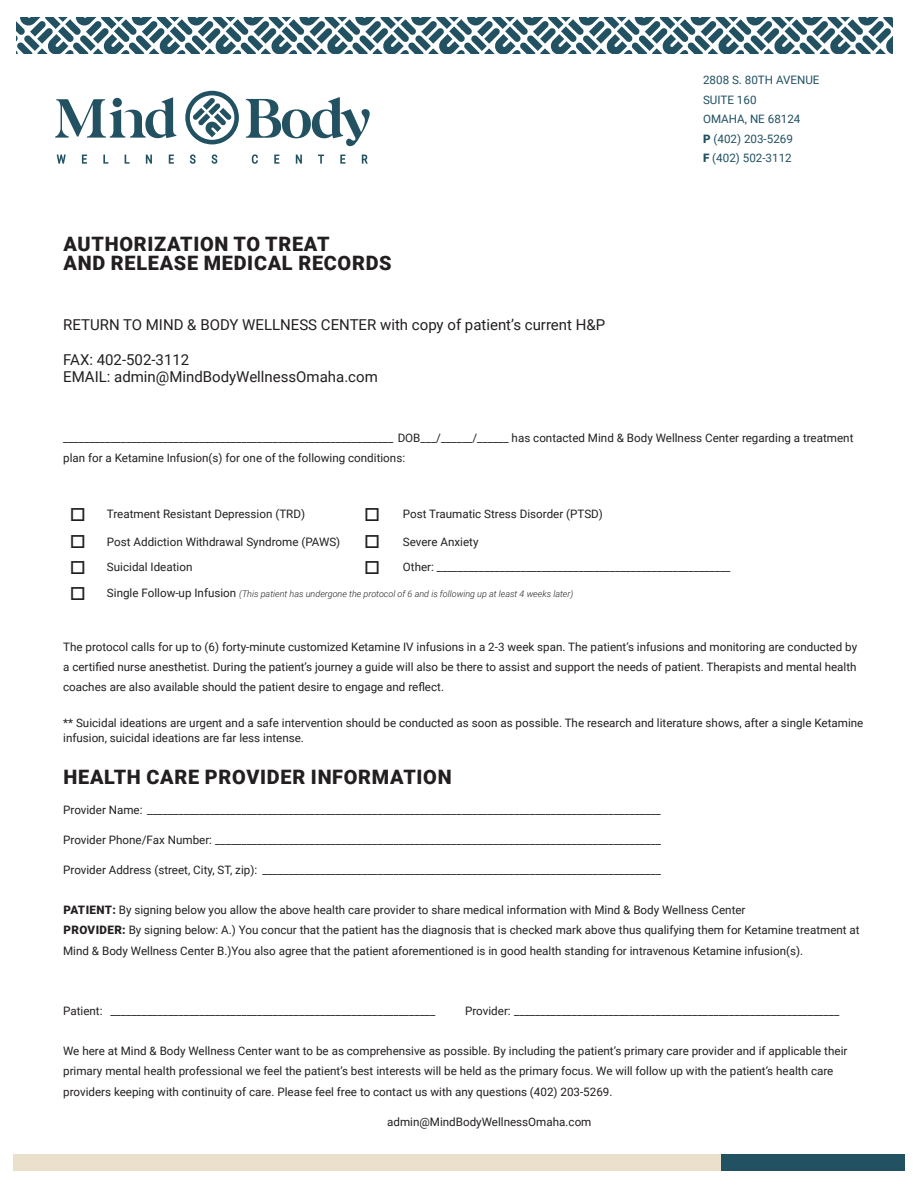
<style>
.page{position:relative;width:918px;height:1188px;background:#fff}
.page>*{position:absolute;margin:0;border:0;box-sizing:border-box;transform-origin:0 0}
.t1{font:900 19.8px/19.5px "Roboto";letter-spacing:.035em;color:#231f20}
.t2{font:15px/17.2px "Roboto";color:#231f20}
.t3{font:11.7px/20.2px "Roboto";color:#231f20}
.t4{font:11.7px/19.5px "Roboto";color:#215162}
.t5{font:italic 300 9px "Roboto";color:#231f20}
.s1{font-weight:900}
.s2{font-weight:400;font-style:normal;font-size:11.7px}
</style>
<div class="page">
<svg style="left:55px;top:91px;width:315px;height:55px"></svg>
<svg style="left:274px;top:155px;width:5px;height:9px"></svg>
<svg style="left:296px;top:155px;width:6px;height:9px"></svg>
<svg style="left:252px;top:154px;width:6px;height:10px"></svg>
<svg style="left:212px;top:154px;width:5px;height:10px"></svg>
<svg style="left:57px;top:155px;width:9px;height:9px"></svg>
<svg style="left:318px;top:155px;width:6px;height:9px"></svg>
<svg style="left:340px;top:155px;width:5px;height:9px"></svg>
<svg style="left:362px;top:155px;width:6px;height:9px"></svg>
<svg style="left:190px;top:154px;width:6px;height:10px"></svg>
<svg style="left:82px;top:155px;width:5px;height:9px"></svg>
<svg style="left:125px;top:155px;width:5px;height:9px"></svg>
<svg style="left:103px;top:155px;width:5px;height:9px"></svg>
<svg style="left:146px;top:155px;width:6px;height:9px"></svg>
<svg style="left:169px;top:155px;width:5px;height:9px"></svg>
<svg style="left:17px;top:17px;width:875px;height:37px"></svg>
<div style="left:14px;top:1155px;width:878px;height:16px;background:#eae0cb"></div>
<div style="left:721px;top:1155px;width:183px;height:16px;background:#225162"></div>
<h1 class="t1" style="left:64px;top:233px;width:330px">AUTHORIZATION TO TREAT<br>AND RELEASE MEDICAL RECORDS</h1>
<p class="t2" style="left:63px;top:316px;width:544px">RETURN TO MIND &amp; BODY WELLNESS CENTER with copy of patient’s current H&amp;P</p>
<p class="t2" style="left:63px;top:350px;width:316px">FAX: 402-502-3112<br>EMAIL: admin@MindBodyWellnessOmaha.com</p>
<p class="t4" style="left:703px;top:70px;width:118px">2808 S. 80TH AVENUE<br>SUITE 160<br>OMAHA, NE 68124<br><span class="s1">P</span> (402) 203-5269<br><span class="s1">F</span> (402) 502-3112</p>
<p class="t3" style="left:63px;top:427px;width:792px">_______________________________________________________________ DOB___/______/______ has contacted Mind &amp; Body Wellness Center regarding a treatment plan for a Ketamine Infusion(s) for one of the following conditions:</p>
<p class="t3" style="left:70px;top:503px;width:237px">□ Treatment Resistant Depression (TRD)</p>
<p class="t3" style="left:364px;top:503px;width:240px">□ Post Traumatic Stress Disorder (PTSD)</p>
<p class="t3" style="left:70px;top:531px;width:272px">□ Post Addiction Withdrawal Syndrome (PAWS)</p>
<p class="t3" style="left:364px;top:531px;width:116px">□ Severe Anxiety</p>
<p class="t3" style="left:70px;top:557px;width:124px">□ Suicidal Ideation</p>
<p class="t3" style="left:364px;top:557px;width:368px">□ Other: ________________________________________________________</p>
<p class="t5" style="left:70px;top:588px;width:505px">□ <span class="s2">Single Follow-up Infusion</span> (This patient has undergone the protocol of 6 and is following up at least 4 weeks later)</p>
<p class="t3" style="left:63px;top:636px;width:795px;text-align:justify">The protocol calls for up to (6) forty-minute customized Ketamine IV infusions in a 2-3 week span. The patient’s infusions and monitoring are conducted by a certified nurse anesthetist. During the patient’s journey a guide will also be there to assist and support the needs of patient. Therapists and mental health coaches are also available should the patient desire to engage and reflect.</p>
<p class="t3" style="left:63px;top:716px;width:802px;line-height:14.2px">** Suicidal ideations are urgent and a safe intervention should be conducted as soon as possible. The research and literature shows, after a single Ketamine infusion, suicidal ideations are far less intense.</p>
<h1 class="t1" style="left:64px;top:766px;width:390px">HEALTH CARE PROVIDER INFORMATION</h1>
<p class="t3" style="left:63px;top:799px;width:599px">Provider Name: __________________________________________________________________________________________________</p>
<p class="t3" style="left:63px;top:829px;width:599px">Provider Phone/Fax Number: _____________________________________________________________________________________</p>
<p class="t3" style="left:63px;top:859px;width:599px">Provider Address (street, City, ST, zip): ____________________________________________________________________________</p>
<p class="t3" style="left:63px;top:899px;width:798px"><span class="s1">PATIENT:</span> By signing below you allow the above health care provider to share medical information with Mind &amp; Body Wellness Center<br><span class="s1">PROVIDER:</span> By signing below: A.) You concur that the patient has the diagnosis that is checked mark above thus qualifying them for Ketamine treatment at<br>Mind &amp; Body Wellness Center B.)You also agree that the patient aforementioned is in good health standing for intravenous Ketamine infusion(s).</p>
<p class="t3" style="left:63px;top:1000px;width:374px">Patient: ______________________________________________________________</p>
<p class="t3" style="left:465px;top:1000px;width:376px">Provider: ______________________________________________________________</p>
<p class="t3" style="left:63px;top:1040px;width:786px">We here at Mind &amp; Body Wellness Center want to be as comprehensive as possible. By including the patient’s primary care provider and if applicable their primary mental health professional we feel the patient’s best interests will be held as the primary focus. We will follow up with the patient’s health care providers keeping with continuity of care. Please feel free to contact us with any questions (402) 203-5269.</p>
<p class="t3" style="left:387px;top:1111px;width:206px">admin@MindBodyWellnessOmaha.com</p>
</div>
